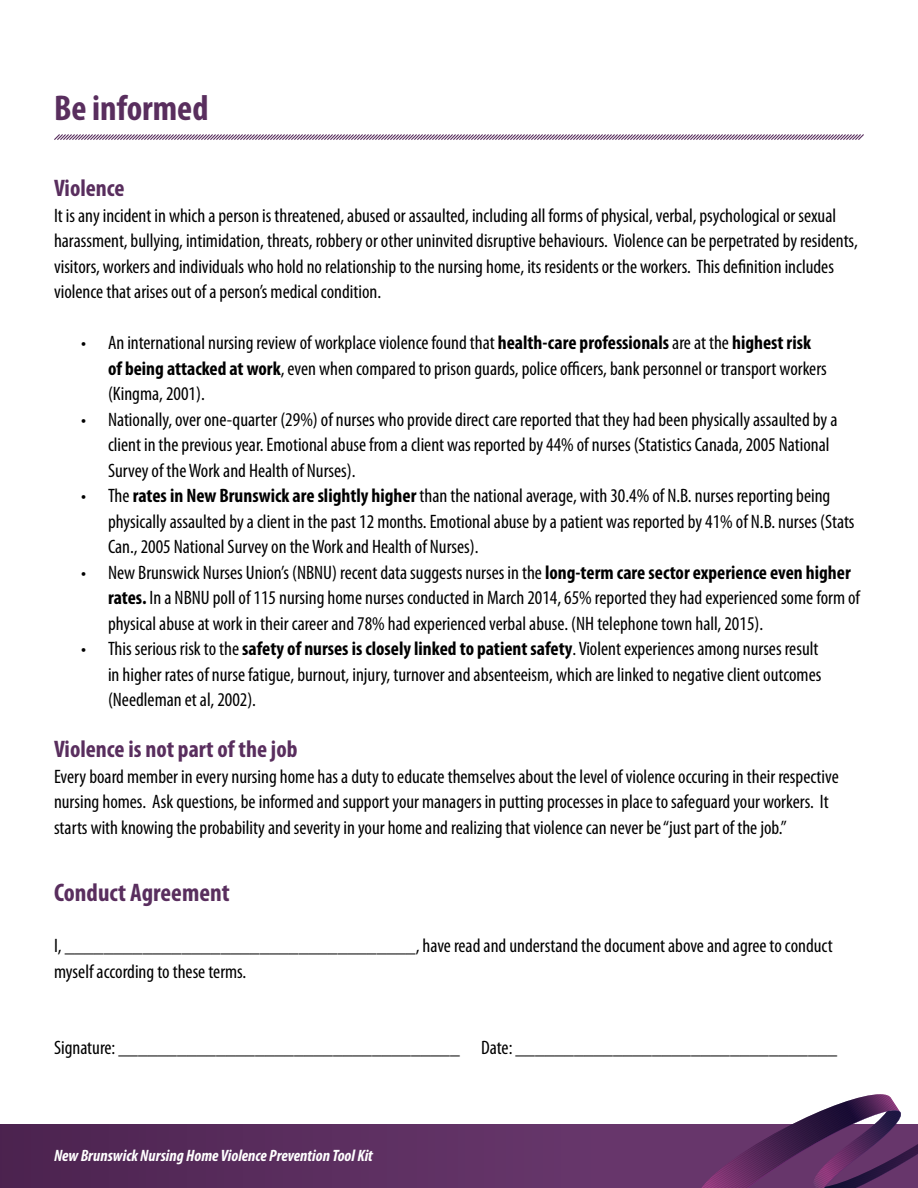
<style>
.page{position:relative;width:918px;height:1188px;background:#fff}
.page>*{position:absolute;margin:0;border:0;box-sizing:border-box;transform-origin:0 0}
.t1{font:700 condensed 36px "Myriad Pro";color:#592e5e}
.t2{font:700 condensed 25.5px "Myriad Pro";color:#592e5e}
.t3{font:700 condensed 24px "Myriad Pro";color:#592e5e}
.t4{font:condensed 19.5px/25.5px "Myriad Pro";color:#000}
.t5{font:italic 700 condensed 16.5px "Myriad Pro";color:#fff}
.s1{font-weight:700}
</style>
<div class="page">
<svg style="left:0;top:1125px;width:688px;height:63px;background:#5b2e5f"></svg>
<svg style="left:688px;top:1094px;width:230px;height:94px"></svg>
<svg style="left:54px;top:134px;width:810px;height:6px;background:#b29fb5"></svg>
<h1 class="t1" style="left:54px;top:85px;width:156px">Be informed</h1>
<p class="t3" style="left:54px;top:173px;width:72px">Violence</p>
<p class="t4" style="left:54px;top:202px;width:805px">It is any incident in which a person is threatened, abused or assaulted, including all forms of physical, verbal, psychological or sexual harassment, bullying, intimidation, threats, robbery or other uninvited disruptive behaviours. Violence can be perpetrated by residents, visitors, workers and individuals who hold no relationship to the nursing home, its residents or the workers. This definition includes violence that arises out of a person’s medical condition.</p>
<p class="t4" style="left:108px;top:330px;width:720px;text-indent:-27px">• An international nursing review of workplace violence found that <span class="s1">health-care professionals</span> are at the <span class="s1">highest risk of being attacked at work</span>, even when compared to prison guards, police officers, bank personnel or transport workers (Kingma, 2001).</p>
<p class="t4" style="left:108px;top:406px;width:731px;text-indent:-27px">• Nationally, over one-quarter (29%) of nurses who provide direct care reported that they had been physically assaulted by a client in the previous year. Emotional abuse from a client was reported by 44% of nurses (Statistics Canada, 2005 National<br>Survey of the Work and Health of Nurses).</p>
<p class="t4" style="left:108px;top:483px;width:748px;text-indent:-27px">• The <span class="s1">rates in New Brunswick are slightly higher</span> than the national average, with 30.4% of N.B. nurses reporting being physically assaulted by a client in the past 12 months. Emotional abuse by a patient was reported by 41% of N.B. nurses (Stats<br>Can., 2005 National Survey on the Work and Health of Nurses).</p>
<p class="t4" style="left:108px;top:559px;width:754px;text-indent:-27px">• New Brunswick Nurses Union’s (NBNU) recent data suggests nurses in the <span class="s1">long-term care sector experience even higher rates.</span> In a NBNU poll of 115 nursing home nurses conducted in March 2014, 65% reported they had experienced some form of physical abuse at work in their career and 78% had experienced verbal abuse. (NH telephone town hall, 2015).</p>
<p class="t4" style="left:108px;top:636px;width:715px;text-indent:-27px">• This serious risk to the <span class="s1">safety of nurses is closely linked to patient safety</span>. Violent experiences among nurses result in higher rates of nurse fatigue, burnout, injury, turnover and absenteeism, which are linked to negative client outcomes (Needleman et al, 2002).</p>
<p class="t3" style="left:54px;top:734px;width:245px">Violence is not part of the job</p>
<p class="t4" style="left:54px;top:763px;width:786px">Every board member in every nursing home has a duty to educate themselves about the level of violence occuring in their respective nursing homes. Ask questions, be informed and support your managers in putting processes in place to safeguard your workers. It starts with knowing the probability and severity in your home and realizing that violence can never be “just part of the job.”</p>
<h2 class="t2" style="left:54px;top:877px;width:177px">Conduct Agreement</h2>
<p class="t4" style="left:54px;top:933px;width:780px">I, ____________________________________, have read and understand the document above and agree to conduct myself according to these terms.</p>
<p class="t4" style="left:54px;top:1035px;width:785px">Signature: ___________________________________ Date: _________________________________</p>
<p class="t5" style="left:54px;top:1145px;width:320px">New Brunswick Nursing Home Violence Prevention Tool Kit</p>
</div>
